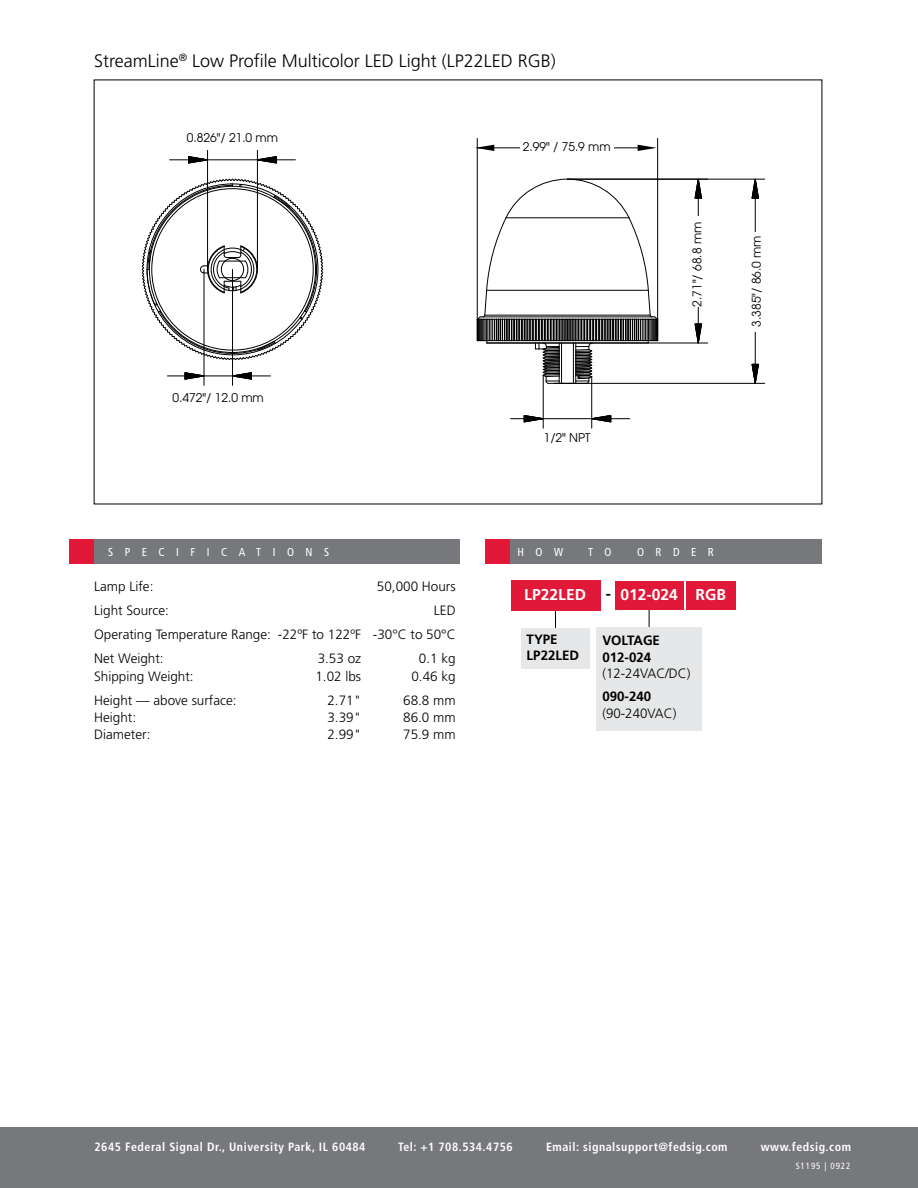
<style>
.page{position:relative;width:918px;height:1188px;background:#fff}
.page>*{position:absolute;margin:0;border:0;box-sizing:border-box;transform-origin:0 0}
.t1{font:300 18px "Frutiger LT Std";color:#000}
.t2{font:700 15.6px "Frutiger LT Std";color:#fff}
.t3{font:700 15.6px "Frutiger LT Std";color:#000}
.t4{font:300 13.5px/24px "Frutiger LT Std";color:#000;text-align:justify}
.t5{font:700 13.5px/16.2px "Frutiger LT Std";color:#000}
.t6{font:700 condensed 12px "Frutiger LT Std";letter-spacing:.045em;color:#fff}
.t7{font:12px "Avant Garde";color:#000}
.t8{font:condensed 11.55px "Frutiger LT Std";letter-spacing:1em;color:#fff}
.t9{font:condensed 9px "Frutiger LT Std";letter-spacing:.1em;color:#fff}
</style>
<div class="page">
<div style="left:0;top:1127px;width:918px;height:61px;background:#77787b"></div>
<svg style="left:555px;top:611px;width:1px;height:17px"></svg>
<div style="left:511px;top:581px;width:90px;height:30px;background:#e11837"></div>
<div style="left:521px;top:628px;width:68px;height:40px;background:#e6e7e8"></div>
<svg style="left:649px;top:610px;width:1px;height:17px"></svg>
<div style="left:615px;top:581px;width:68px;height:29px;background:#e11837"></div>
<div style="left:596px;top:627px;width:106px;height:104px;background:#e6e7e8"></div>
<svg style="left:141px;top:178px;width:183px;height:184px"></svg>
<svg style="left:477px;top:178px;width:182px;height:206px"></svg>
<svg style="left:638px;top:145px;width:19px;height:6px"></svg>
<svg style="left:475px;top:145px;width:19px;height:6px"></svg>
<hr style="left:477px;top:138px;width:1px;height:181px;background:#000">
<hr style="left:657px;top:138px;width:1px;height:181px;background:#000">
<hr style="left:477px;top:147px;width:169px;height:1px;background:#000">
<svg style="left:694px;top:178px;width:8px;height:21px"></svg>
<svg style="left:694px;top:323px;width:8px;height:20px"></svg>
<hr style="left:487px;top:343px;width:221px;height:1px;background:#000">
<hr style="left:698px;top:179px;width:1px;height:164px;background:#000">
<svg style="left:751px;top:178px;width:8px;height:21px"></svg>
<svg style="left:751px;top:364px;width:8px;height:19px"></svg>
<hr style="left:568px;top:179px;width:197px;height:1px;background:#000">
<hr style="left:554px;top:383px;width:211px;height:1px;background:#000">
<hr style="left:755px;top:179px;width:1px;height:204px;background:#000">
<svg style="left:523px;top:415px;width:25px;height:8px"></svg>
<svg style="left:587px;top:415px;width:25px;height:8px"></svg>
<hr style="left:543px;top:375px;width:1px;height:53px;background:#000">
<hr style="left:591px;top:377px;width:1px;height:51px;background:#000">
<hr style="left:510px;top:418px;width:120px;height:1px;background:#000">
<svg style="left:253px;top:156px;width:24px;height:8px"></svg>
<svg style="left:188px;top:156px;width:24px;height:8px"></svg>
<hr style="left:257px;top:150px;width:1px;height:119px;background:#000">
<hr style="left:207px;top:150px;width:1px;height:119px;background:#000">
<hr style="left:170px;top:159px;width:125px;height:1px;background:#000">
<svg style="left:184px;top:372px;width:25px;height:8px"></svg>
<svg style="left:228px;top:372px;width:24px;height:8px"></svg>
<hr style="left:204px;top:269px;width:1px;height:116px;background:#000">
<hr style="left:232px;top:269px;width:1px;height:116px;background:#000">
<hr style="left:167px;top:376px;width:103px;height:1px;background:#000">
<hr style="left:521px;top:146px;width:93px;height:4px;background:#fff">
<div style="left:691px;top:216px;width:14px;height:90px;background:#fff"></div>
<div style="left:751px;top:232px;width:14px;height:100px;background:#fff"></div>
<div style="left:70px;top:539px;width:25px;height:25px;background:#e11837"></div>
<div style="left:94px;top:539px;width:366px;height:25px;background:#77787b"></div>
<div style="left:485px;top:539px;width:25px;height:25px;background:#e11837"></div>
<div style="left:510px;top:539px;width:312px;height:25px;background:#77787b"></div>
<div style="left:686px;top:581px;width:49px;height:29px;background:#e11837"></div>
<h1 class="t1" style="left:94px;top:50px;width:463px">StreamLine<sup>®</sup> Low Profile Multicolor LED Light (LP22LED RGB)</h1>
<p class="t7" style="left:187px;top:131px;width:93px">0.826"/ 21.0 mm</p>
<p class="t7" style="left:173px;top:390px;width:93px">0.472"/ 12.0 mm</p>
<p class="t7" style="left:523px;top:140px;width:89px">2.99" / 75.9 mm</p>
<p class="t7" style="left:544px;top:431px;width:48px">1/2" NPT</p>
<p class="t7" style="left:690px;top:307px;width:86px;rotate:-90deg">2.71"/ 68.8 mm</p>
<p class="t7" style="left:749px;top:327px;width:93px;rotate:-90deg">3.385"/ 86.0 mm</p>
<p class="t8" style="left:108px;top:545px;width:222px">SPECIFICATIONS</p>
<p class="t8" style="left:518px;top:545px;width:47px">HOW</p>
<p class="t8" style="left:588px;top:545px;width:25px">T O</p>
<p class="t8" style="left:637px;top:545px;width:78px">ORDER</p>
<p class="t3" style="left:606px;top:584px;width:7px">-</p>
<p class="t2" style="left:696px;top:585px;width:32px">RGB</p>
<p class="t4" style="left:94px;top:575px;width:61px">Lamp Life:</p>
<p class="t4" style="left:377px;top:575px;width:80px">50,000 Hours</p>
<p class="t4" style="left:94px;top:599px;width:76px">Light Source:</p>
<p class="t2" style="left:620px;top:585px;width:59px">012-024</p>
<p class="t5" style="left:602px;top:632px;width:59px">VOLTAGE<br>012-024</p>
<p class="t4" style="left:602px;top:662px;width:90px">(12-24VAC/DC)</p>
<p class="t5" style="left:602px;top:689px;width:50px">090-240</p>
<p class="t4" style="left:602px;top:701px;width:76px">(90-240VAC)</p>
<p class="t2" style="left:524px;top:585px;width:63px">LP22LED</p>
<p class="t5" style="left:527px;top:631px;width:54px">TYPE<br>LP22LED</p>
<p class="t4" style="left:94px;top:599px;width:363px;text-indent:340px">LED Operating Temperature Range: -22ºF to 122ºF -30°C to 50°C Net Weight:</p>
<p class="t4" style="left:318px;top:647px;width:45px">3.53 oz</p>
<p class="t4" style="left:419px;top:647px;width:38px">0.1 kg</p>
<p class="t4" style="left:94px;top:664px;width:101px">Shipping Weight:</p>
<p class="t4" style="left:315px;top:664px;width:47px">1.02 lbs</p>
<p class="t4" style="left:411px;top:664px;width:46px">0.46 kg</p>
<p class="t4" style="left:94px;top:688px;width:144px">Height — above surface:</p>
<p class="t4" style="left:327px;top:688px;width:35px">2.71"</p>
<p class="t4" style="left:403px;top:688px;width:54px">68.8 mm</p>
<p class="t4" style="left:94px;top:705px;width:44px">Height:</p>
<p class="t4" style="left:327px;top:705px;width:35px">3.39"</p>
<p class="t4" style="left:403px;top:705px;width:54px">86.0 mm</p>
<p class="t4" style="left:94px;top:723px;width:58px">Diameter:</p>
<p class="t4" style="left:327px;top:723px;width:35px">2.99"</p>
<p class="t4" style="left:403px;top:723px;width:54px">75.9 mm</p>
<p class="t6" style="left:94px;top:1139px;width:273px">2645 Federal Signal Dr., University Park, IL 60484</p>
<p class="t6" style="left:398px;top:1139px;width:116px">Tel: +1 708.534.4756</p>
<p class="t6" style="left:546px;top:1139px;width:183px">Email: signalsupport@fedsig.com</p>
<p class="t6" style="left:761px;top:1139px;width:92px">www.fedsig.com</p>
<p class="t9" style="left:796px;top:1161px;width:56px">S1195 | 0922</p>
</div>
